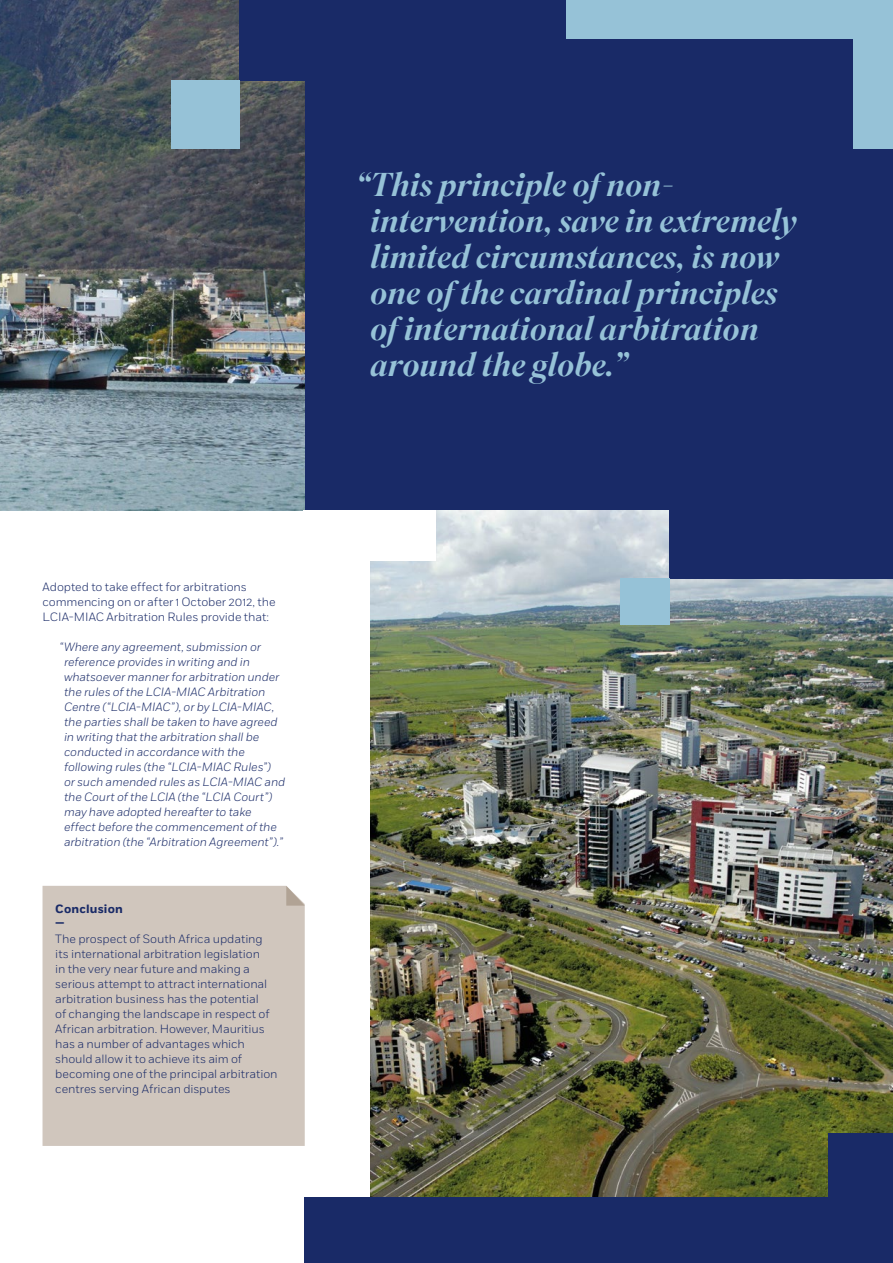
<style>
.page{position:relative;width:893px;height:1263px;background:#fff}
.page>*{position:absolute;margin:0;border:0;box-sizing:border-box;transform-origin:0 0}
.t1{font:italic 500 33px/36px "Superior Title";color:#96c2d7}
.t2{font:300 12px/15px "Fort";letter-spacing:-.005em;color:#192a67}
.t3{font:italic 300 12px/15px "Fort";letter-spacing:-.005em;color:#192a67}
.t4{font:700 12px/13.5px "Fort";letter-spacing:.015em;color:#192a67}
</style>
<div class="page">
<div style="left:305px;top:0;width:588px;height:510px;background:#192a67"></div>
<img style="left:0;top:0;width:305px;height:510px">
<div style="left:239px;top:0;width:544px;height:81px;background:#192a67"></div>
<div style="left:171px;top:81px;width:68px;height:68px;background:#96c2d7"></div>
<div style="left:567px;top:0;width:326px;height:38px;background:#96c2d7"></div>
<img style="left:370px;top:511px;width:523px;height:687px">
<div style="left:305px;top:1198px;width:588px;height:65px;background:#192a67"></div>
<div style="left:303px;top:510px;width:133px;height:51px;background:#fff"></div>
<div style="left:853px;top:0;width:40px;height:148px;background:#96c2d7"></div>
<div style="left:670px;top:450px;width:223px;height:128px;background:#192a67"></div>
<div style="left:828px;top:1133px;width:65px;height:130px;background:#192a67"></div>
<div style="left:621px;top:578px;width:49px;height:47px;background:#96c2d7"></div>
<div style="left:43px;top:886px;width:262px;height:260px;background:#d0c6bd"></div>
<svg style="left:286px;top:886px;width:19px;height:20px"></svg>
<h1 class="t1" style="left:370px;top:166px;width:429px;text-indent:-15px">“This principle of non&shy;intervention, save in extremely limited circumstances, is now one of the cardinal principles of international arbitration around the globe.”</h1>
<p class="t2" style="left:43px;top:579px;width:235px">Adopted to take effect for arbitrations commencing on or after 1 October 2012, the<br>LCIA-MIAC Arbitration Rules provide that:</p>
<p class="t3" style="left:64px;top:639px;width:223px;text-indent:-5px">“Where any agreement, submission or reference provides in writing and in whatsoever manner for arbitration under the rules of the LCIA-MIAC Arbitration Centre (“LCIA-MIAC”), or by LCIA-MIAC, the parties shall be taken to have agreed in writing that the arbitration shall be conducted in accordance with the following rules (the “LCIA-MIAC Rules”)<br>or such amended rules as LCIA-MIAC and the Court of the LCIA (the “LCIA Court”) may have adopted hereafter to take effect before the commencement of the arbitration (the “Arbitration Agreement”).”</p>
<p class="t4" style="left:55px;top:903px;width:69px">Conclusion —</p>
<p class="t2" style="left:55px;top:932px;width:224px">The prospect of South Africa updating its international arbitration legislation<br>in the very near future and making a serious attempt to attract international arbitration business has the potential<br>of changing the landscape in respect of African arbitration. However, Mauritius has a number of advantages which should allow it to achieve its aim of becoming one of the principal arbitration centres serving African disputes</p>
</div>
